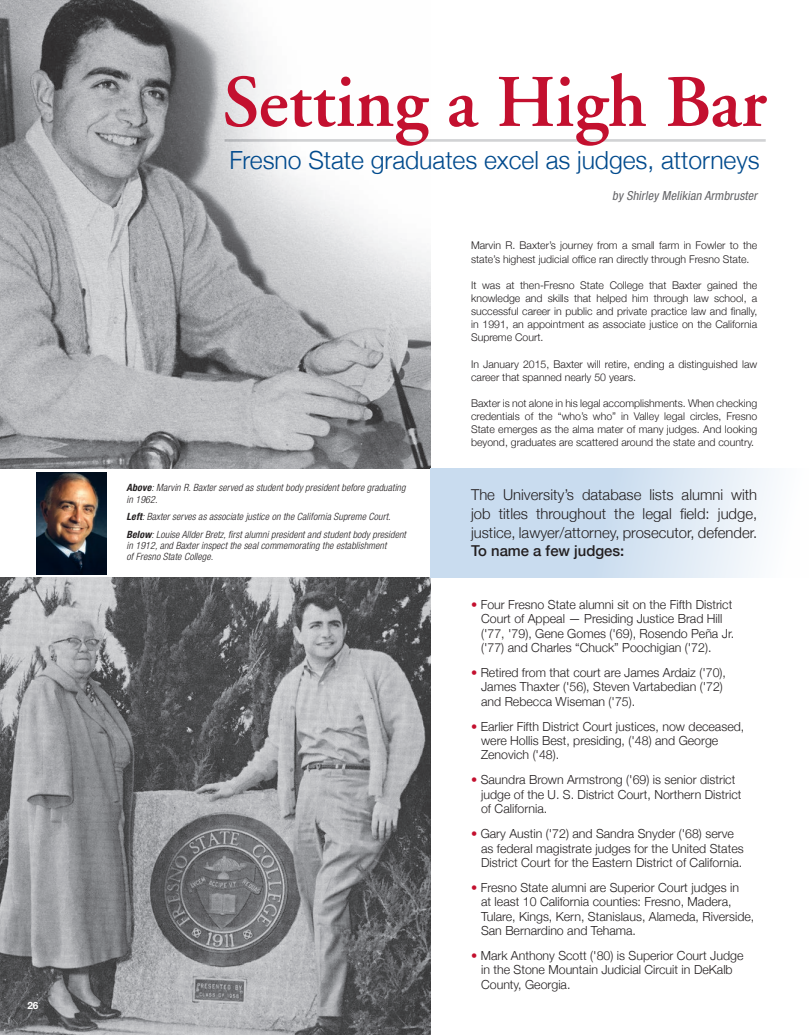
<style>
.page{position:relative;width:810px;height:1035px;background:#fff}
.page>*{position:absolute;margin:0;border:0;box-sizing:border-box;transform-origin:0 0}
.t1{font:600 74px "Adobe Garamond";color:#c3102f}
.t2{font:300 25px "Helvetica Neue";color:#004a8d}
.t3{font:300 15px/18.8px "Helvetica Neue";color:#231f20;text-align:justify}
.t4{font:500 15px "Helvetica Neue";color:#231f20}
.t5{font:300 12.5px/14.4px "Helvetica Neue";color:#231f20}
.t6{font:italic condensed 12.5px "Helvetica Neue LT Std";color:#636366}
.t7{font:300 10.62px/13.1px "Helvetica Neue";color:#231f20}
.t8{font:italic 300 condensed 10px/11.2px "Helvetica Neue LT Std";letter-spacing:.01em;color:#231f20}
.t9{font:700 10px "Helvetica Neue";color:#fff}
.s1{font-weight:700}
.s2{color:#c3102f}
</style>
<div class="page">
<img style="left:0;top:0;width:430px;height:469px">
<img style="left:0;top:578px;width:430px;height:457px">
<hr style="left:225px;top:139px;width:541px;height:3px;background:#d1d2d4">
<div style="left:430px;top:468px;width:379px;height:110px;background:linear-gradient(to right,#bbd3eb,#f5f9fc)"></div>
<img style="left:36px;top:472px;width:71px;height:102px">
<p class="t9" style="left:28px;top:997px;width:12px">26</p>
<h1 class="t1" style="left:223px;top:62px;width:545px">Setting a High Bar</h1>
<h2 class="t2" style="left:229px;top:140px;width:532px">Fresno State graduates excel as judges, attorneys</h2>
<p class="t8" style="left:127px;top:482px;width:281px"><span class="s1">Above</span>: Marvin R. Baxter served as student body president before graduating in 1962.</p>
<p class="t8" style="left:127px;top:508px;width:281px;line-height:17.5px"><span class="s1">Left</span>: Baxter serves as associate justice on the California Supreme Court.<br><span class="s1">Below</span>: Louise Allder Bretz, first alumni president and student body president</p>
<p class="t8" style="left:127px;top:540px;width:262px">in 1912, and Baxter inspect the seal commemorating the establishment of Fresno State College.</p>
<p class="t6" style="left:612px;top:188px;width:149px">by Shirley Melikian Armbruster</p>
<p class="t7" style="left:471px;top:239px;width:288px">Marvin R. Baxter’s journey from a small farm in Fowler to the state’s highest judicial office ran directly through Fresno State.</p>
<p class="t7" style="left:471px;top:278px;width:288px;text-align:justify">It was at then-Fresno State College that Baxter gained the knowledge and skills that helped him through law school, a successful career in public and private practice law and finally, in 1991, an appointment as associate justice on the California Supreme Court.</p>
<p class="t7" style="left:471px;top:357px;width:288px">In January 2015, Baxter will retire, ending a distinguished law career that spanned nearly 50 years.</p>
<p class="t7" style="left:471px;top:396px;width:288px;text-align:justify">Baxter is not alone in his legal accomplishments. When checking credentials of the “who’s who” in Valley legal circles, Fresno State emerges as the alma mater of many judges. And looking beyond, graduates are scattered around the state and country.</p>
<p class="t3" style="left:471px;top:485px;width:288px">The University’s database lists alumni with job titles throughout the legal field: judge, justice, lawyer/attorney, prosecutor, defender.</p>
<p class="t4" style="left:471px;top:539px;width:155px">To name a few judges:</p>
<p class="t5" style="left:481px;top:596px;width:255px;text-indent:-10px"><span class="s2">•</span> Four Fresno State alumni sit on the Fifth District Court of Appeal — Presiding Justice Brad Hill ('77, '79), Gene Gomes ('69), Rosendo Peña Jr. ('77) and Charles “Chuck” Poochigian ('72).</p>
<p class="t5" style="left:481px;top:665px;width:246px;text-indent:-10px"><span class="s2">•</span> Retired from that court are James Ardaiz ('70),<br>James Thaxter ('56), Steven Vartabedian ('72) and Rebecca Wiseman ('75).</p>
<p class="t5" style="left:481px;top:718px;width:265px;text-indent:-10px"><span class="s2">•</span> Earlier Fifth District Court justices, now deceased, were Hollis Best, presiding, ('48) and George<br>Zenovich ('48).</p>
<p class="t5" style="left:481px;top:772px;width:262px;text-indent:-10px"><span class="s2">•</span> Saundra Brown Armstrong ('69) is senior district judge of the U. S. District Court, Northern District of California.</p>
<p class="t5" style="left:481px;top:826px;width:264px;text-indent:-10px"><span class="s2">•</span> Gary Austin ('72) and Sandra Snyder ('68) serve as federal magistrate judges for the United States<br>District Court for the Eastern District of California.</p>
<p class="t5" style="left:481px;top:880px;width:275px;text-indent:-10px"><span class="s2">•</span> Fresno State alumni are Superior Court judges in<br>at least 10 California counties: Fresno, Madera, Tulare, Kings, Kern, Stanislaus, Alameda, Riverside, San Bernardino and Tehama.</p>
<p class="t5" style="left:481px;top:948px;width:264px;text-indent:-10px"><span class="s2">•</span> Mark Anthony Scott ('80) is Superior Court Judge in the Stone Mountain Judicial Circuit in DeKalb<br>County, Georgia.</p>
</div>
